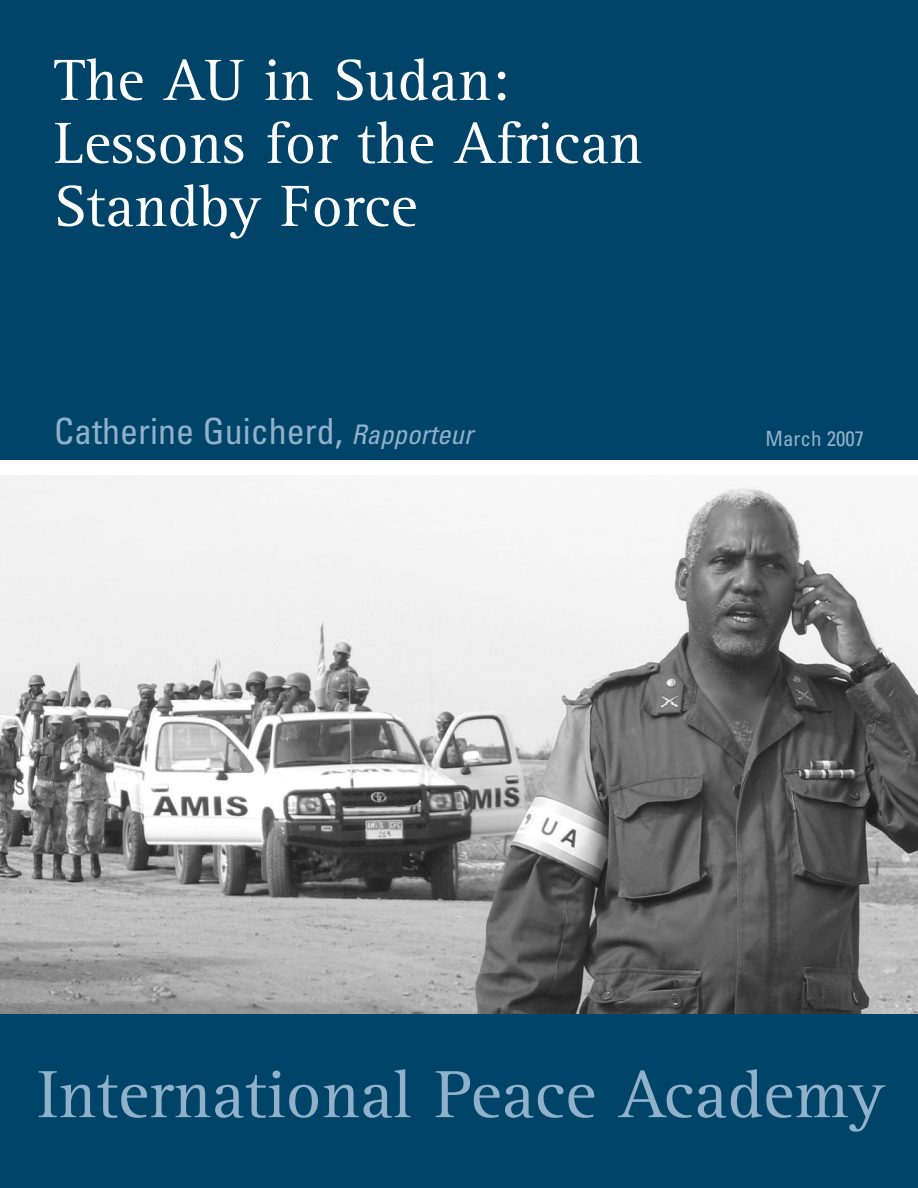
<style>
.page{position:relative;width:918px;height:1188px;background:#00446a}
.page>*{position:absolute;margin:0;border:0;box-sizing:border-box;transform-origin:0 0}
.t1{font:69px "Rotis Serif";color:#90b1c9}
.t2{font:60px/63px "Rotis Serif";color:#fff}
.t3{font:condensed 36px "Univers";color:#90b1c9}
.t4{font:condensed 21px "Univers";color:#90b1c9}
.s1{font-style:italic;font-size:27px}
</style>
<div class="page">
<div style="left:0;top:460px;width:918px;height:554px;background:#fff"></div>
<img style="left:0;top:475px;width:918px;height:539px">
<p class="t2" style="left:54px;top:55px;width:590px">The AU in Sudan:<br>Lessons for the African<br>Standby Force</p>
<p class="t3" style="left:54px;top:418px;width:421px">Catherine Guicherd, <span class="s1">Rapporteur</span></p>
<p class="t4" style="left:766px;top:430px;width:100px">March 2007</p>
<p class="t1" style="left:38px;top:1071px;width:849px">International Peace Academy</p>
</div>
